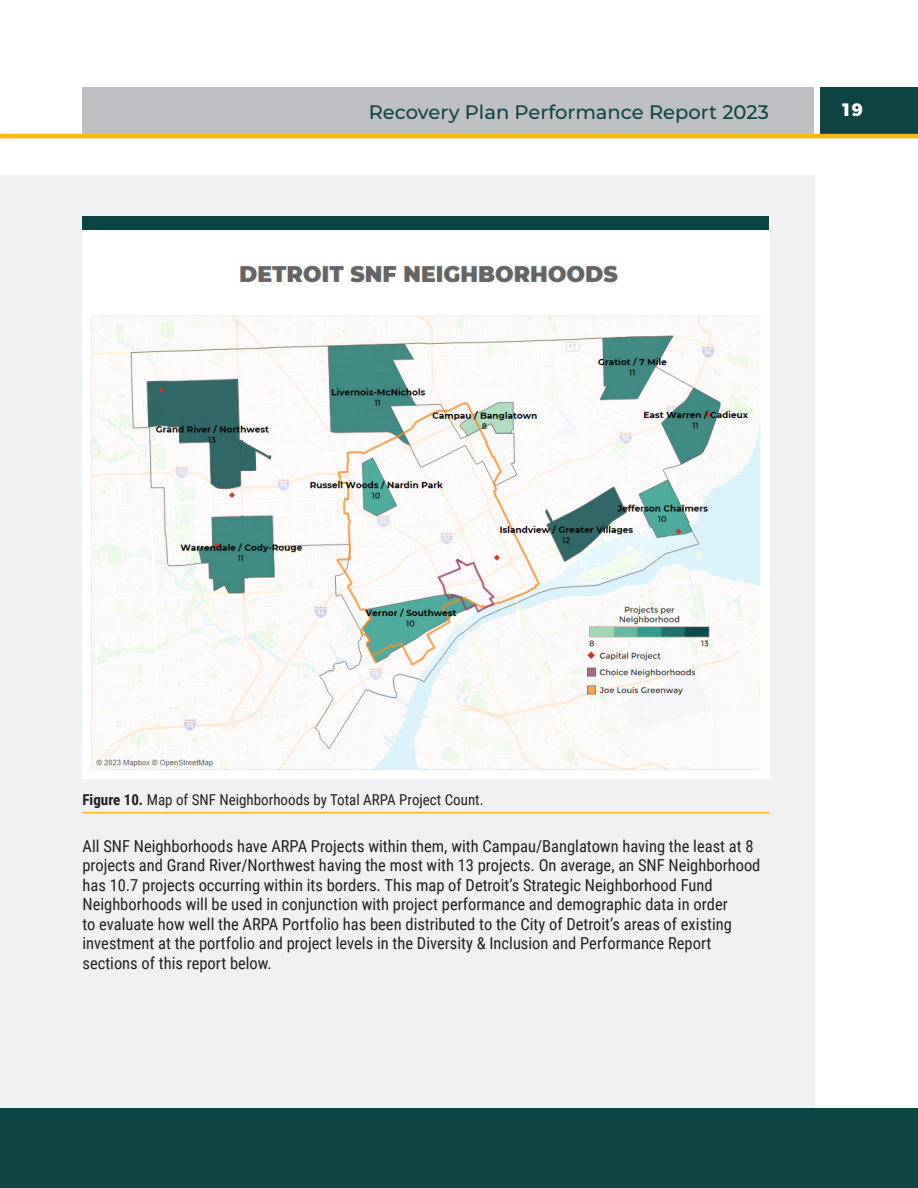
<style>
.page{position:relative;width:918px;height:1188px;background:#fff}
.page>*{position:absolute;margin:0;border:0;box-sizing:border-box;transform-origin:0 0}
.t1{font:500 19.5px "Montserrat";color:#0f4445}
.t2{font:800 18px "Montserrat";color:#fff}
.t3{font:16.5px/19.5px "Roboto Condensed";color:#231f20}
.t4{font:15px "Roboto Condensed";color:#231f20}
.s1{font-weight:700}
</style>
<div class="page">
<div style="left:820px;top:88px;width:98px;height:46px;background:#0f4445"></div>
<div style="left:82px;top:88px;width:732px;height:46px;background:#bebfc2"></div>
<div style="left:0;top:1108px;width:918px;height:80px;background:#0f4445"></div>
<hr style="left:0;top:134px;width:918px;height:4px;background:#fcb615">
<div style="left:0;top:176px;width:814px;height:932px;background:#f0f1f2"></div>
<hr style="left:82px;top:812px;width:688px;height:1px;background:#fcb615">
<img style="left:83px;top:230px;width:686px;height:548px">
<div style="left:83px;top:216px;width:686px;height:14px;background:#0f4445"></div>
<p class="t1" style="left:369px;top:99px;width:402px">Recovery Plan Performance Report 2023</p>
<p class="t2" style="left:841px;top:94px;width:24px">19</p>
<p class="t4" style="left:82px;top:789px;width:403px"><span class="s1">Figure 10.</span> Map of SNF Neighborhoods by Total ARPA Project Count.</p>
<p class="t3" style="left:82px;top:835px;width:679px">All SNF Neighborhoods have ARPA Projects within them, with Campau/Banglatown having the least at 8 projects and Grand River/Northwest having the most with 13 projects. On average, an SNF Neighborhood has 10.7 projects occurring within its borders. This map of Detroit’s Strategic Neighborhood Fund Neighborhoods will be used in conjunction with project performance and demographic data in order<br>to evaluate how well the ARPA Portfolio has been distributed to the City of Detroit’s areas of existing investment at the portfolio and project levels in the Diversity &amp; Inclusion and Performance Report sections of this report below.</p>
</div>
